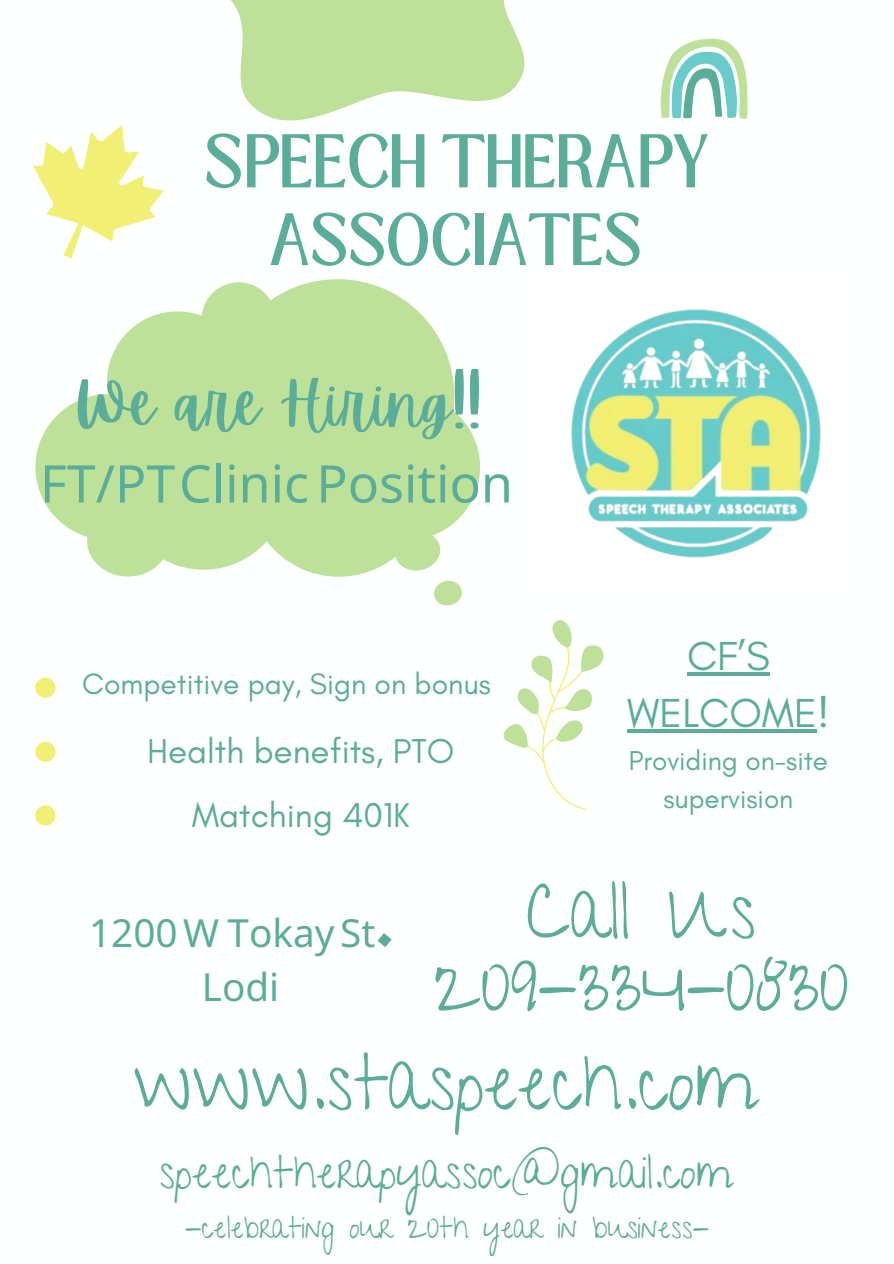
<style>
.page{position:relative;width:894px;height:1264px;background:#fff}
.page>*{position:absolute;margin:0;border:0;box-sizing:border-box;transform-origin:0 0}
.t1{font:76.5px "Give You Glory";color:#5aad98}
.t2{font:75.15px "Give You Glory";color:#5aad98}
.t3{font:72px "Give You Glory";color:#5aad98}
.t4{font:62.4px "Apricots";color:#5aad98}
.t5{font:58.2px "Loubag";color:#5aad98}
.t6{font:56.7px "Loubag";color:#5aad98}
.t7{font:51.9px "Noto Sans";color:#5aad98}
.t8{font:45px "Give You Glory";color:#5aad98}
.t9{font:41.25px/57.4px "Glacial Indifference";color:#5aad98;text-align:center}
.t10{font:38.7px "Noto Sans";color:#5aad98}
.t11{font:35.1px "Glacial Indifference";color:#5aad98}
.t12{font:30px "Give You Glory";color:#5aad98}
.t13{font:30px "Glacial Indifference";color:#5aad98}
.t14{font:27.75px/38.2px "Glacial Indifference";color:#5aad98;text-align:center}
.s1{font-family:"RTL Man Go Regular"}
</style>
<div class="page">
<div style="left:35px;top:741px;width:20px;height:21px;background:#f2ef75;border-radius:50%"></div>
<div style="left:35px;top:805px;width:20px;height:20px;background:#f2ef75;border-radius:50%"></div>
<div style="left:35px;top:677px;width:20px;height:20px;background:#f2ef75;border-radius:50%"></div>
<svg style="left:35px;top:279px;width:445px;height:297px;fill:#bee199"></svg>
<svg style="left:434px;top:580px;width:28px;height:26px"></svg>
<svg style="left:503px;top:620px;width:101px;height:189px"></svg>
<svg style="left:660px;top:39px;width:87px;height:80px"></svg>
<svg style="left:231px;top:0;width:294px;height:121px;fill:#bee199"></svg>
<svg style="left:33px;top:125px;width:150px;height:157px"></svg>
<img style="left:571px;top:309px;width:250px;height:249px">
<hr style="left:686px;top:672px;width:83px;height:3px;background:#5aad98">
<hr style="left:627px;top:729px;width:189px;height:4px;background:#5aad98">
<p class="t5" style="left:204px;top:115px;width:503px">SPEECH THERAPY</p>
<p class="t6" style="left:269px;top:194px;width:374px">ASSOCIATES</p>
<p class="t4" style="left:74px;top:368px;width:409px">We are Hiring!!</p>
<p class="t7" style="left:40px;top:447px;width:474px">FT/PTClinicPosition</p>
<p class="t13" style="left:82px;top:665px;width:410px">Competitive pay, Sign on bonus</p>
<p class="t11" style="left:147px;top:729px;width:309px">Health benefits, PTO</p>
<p class="t11" style="left:192px;top:793px;width:219px">Matching 401K</p>
<p class="t9" style="left:627px;top:626px;width:204px">CF’S<br>WELCOME!</p>
<p class="t14" style="left:628px;top:741px;width:201px">Providing on-site supervision</p>
<p class="t10" style="left:89px;top:905px;width:307px">1200W Tokay St<span class="s1">.</span></p>
<p class="t10" style="left:202px;top:959px;width:79px">Lodi</p>
<p class="t2" style="left:526px;top:867px;width:231px">Call Us</p>
<p class="t3" style="left:433px;top:943px;width:416px">209-334-0830</p>
<p class="t1" style="left:133px;top:1038px;width:629px">www.staspeech.com</p>
<p class="t8" style="left:159px;top:1146px;width:577px">speechtherapyassoc@gmail.com</p>
<p class="t12" style="left:185px;top:1209px;width:525px">-celebrating our 20th year in business-</p>
</div>
